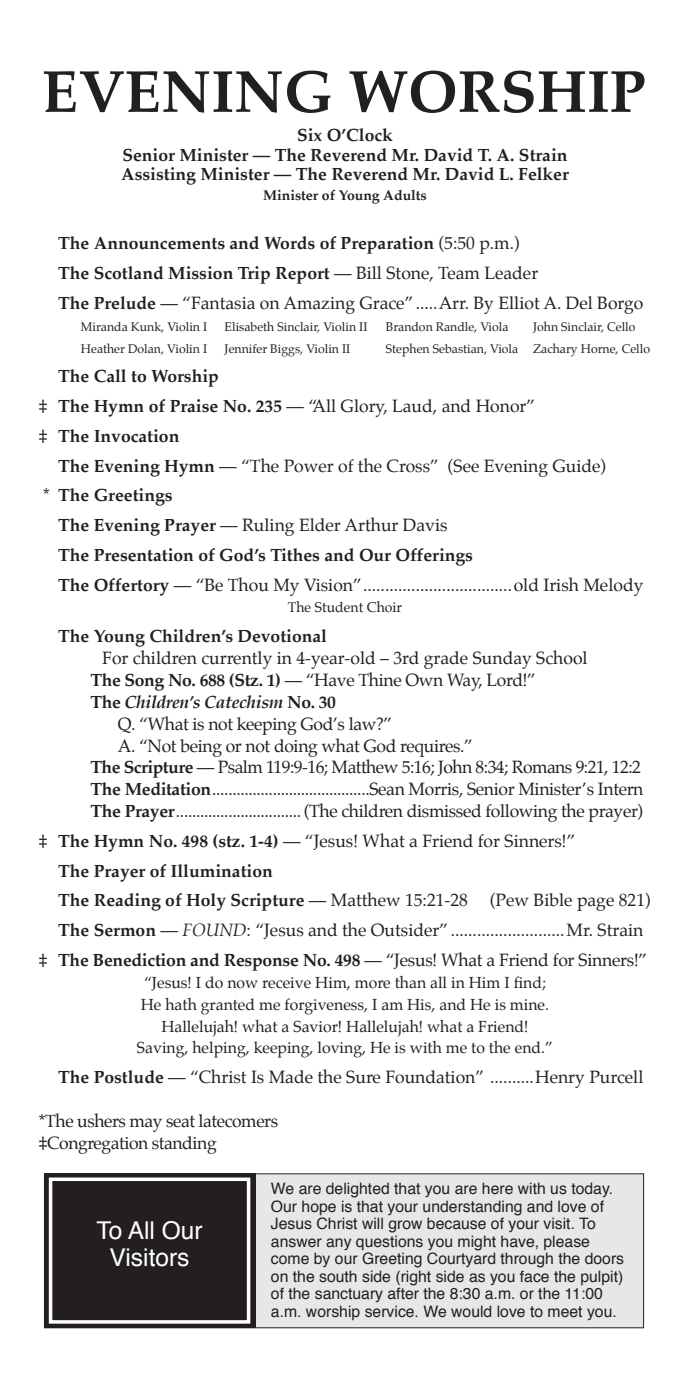
<style>
.page{position:relative;width:690px;height:1386px;background:#fff}
.page>*{position:absolute;margin:0;border:0;box-sizing:border-box;transform-origin:0 0}
.t1{font:700 59.5px "Palatino";color:#231f20}
.t2{font:24.5px/26.2px "Helvetica";color:#fff;text-align:center}
.t3{font:17.5px/29.8px "Palatino";letter-spacing:-.015em;color:#231f20}
.t4{font:700 17.5px/29.8px "Palatino";color:#231f20}
.t5{font:italic 700 17.5px "Palatino";letter-spacing:-.02em;color:#231f20}
.t6{font:15.75px/17.5px "Helvetica";color:#231f20}
.t7{font:15.75px/21.9px "Palatino";color:#231f20;text-align:center}
.t8{font:700 14px "Palatino";color:#231f20}
.t9{font:14px "Palatino";color:#231f20}
.t10{font:12.25px "Palatino";color:#231f20}
.s1{font-weight:700}
.s2{font-weight:400}
.s3{font-style:normal}
.s4{font-style:italic}
</style>
<div class="page">
<div style="left:44px;top:1174px;width:599px;height:154px;background:#e6e7e9"></div>
<div style="left:44px;top:1173px;width:211px;height:155px;background:#231f20"></div>
<div style="left:49px;top:1178px;width:201px;height:146px;border:4px solid #fff"></div>
<h1 class="t1" style="left:42px;top:41px;width:605px">EVENING WORSHIP</h1>
<p class="t4" style="left:121px;top:125px;width:449px;line-height:19.6px;text-align:center">Six O’Clock<br>Senior Minister — The Reverend Mr. David T. A. Strain<br>Assisting Minister — The Reverend Mr. David L. Felker</p>
<p class="t8" style="left:263px;top:183px;width:165px">Minister of Young Adults</p>
<p class="t3" style="left:58px;top:228px;width:586px"><span class="s1">The Announcements and Words of Preparation</span> (5:50 p.m.)<br><span class="s1">The Scotland Mission Trip Report</span> — Bill Stone, Team Leader<br><span class="s1">The Prelude</span> — “Fantasia on Amazing Grace” .....Arr. By Elliot A. Del Borgo</p>
<p class="t10" style="left:81px;top:316px;width:128px">Miranda Kunk, Violin I</p>
<p class="t10" style="left:224px;top:316px;width:144px">Elisabeth Sinclair, Violin II</p>
<p class="t10" style="left:385px;top:316px;width:124px">Brandon Randle, Viola</p>
<p class="t10" style="left:532px;top:316px;width:104px">John Sinclair, Cello</p>
<p class="t10" style="left:81px;top:338px;width:128px">Heather Dolan, Violin I</p>
<p class="t10" style="left:224px;top:338px;width:127px">Jennifer Biggs, Violin II</p>
<p class="t10" style="left:385px;top:338px;width:265px">Stephen Sebastian, Viola Zachary Horne, Cello</p>
<p class="t4" style="left:39px;top:361px;width:497px;text-indent:19px">The Call to Worship<br><span class="s2">‡</span> The Hymn of Praise No. 235 <span class="s2">— “All Glory, Laud, and Honor” ‡</span> The Invocation</p>
<p class="t3" style="left:58px;top:451px;width:549px"><span class="s1">The Evening Hymn</span> — “The Power of the Cross” (See Evening Guide)</p>
<p class="t4" style="left:43px;top:480px;width:131px"><span class="s2">*</span> The Greetings</p>
<p class="t3" style="left:58px;top:510px;width:390px"><span class="s1">The Evening Prayer</span> — Ruling Elder Arthur Davis</p>
<p class="t4" style="left:58px;top:540px;width:416px">The Presentation of God’s Tithes and Our Offerings</p>
<p class="t3" style="left:58px;top:570px;width:586px"><span class="s1">The Offertory</span> — “Be Thou My Vision”..................................old Irish Melody</p>
<p class="t9" style="left:287px;top:596px;width:116px">The Student Choir</p>
<p class="t4" style="left:58px;top:621px;width:270px">The Young Children’s Devotional</p>
<p class="t3" style="left:102px;top:643px;width:486px">For children currently in 4-year-old – 3rd grade Sunday School</p>
<p class="t3" style="left:90px;top:665px;width:447px"><span class="s1">The Song No. 688 (Stz. 1)</span> — “Have Thine Own Way, Lord!”</p>
<p class="t5" style="left:90px;top:688px;width:247px"><span class="s3">The</span> Children’s Catechism <span class="s3">No. 30</span></p>
<p class="t3" style="left:118px;top:709px;width:276px">Q. “What is not keeping God’s law?”</p>
<p class="t3" style="left:118px;top:731px;width:356px">A. “Not being or not doing what God requires.”</p>
<p class="t3" style="left:90px;top:753px;width:551px"><span class="s1">The Scripture</span> — Psalm 119:9-16; Matthew 5:16; John 8:34; Romans 9:21, 12:2</p>
<p class="t3" style="left:90px;top:774px;width:554px"><span class="s1">The Meditation</span>.......................................Sean Morris, Senior Minister’s Intern</p>
<p class="t3" style="left:90px;top:796px;width:554px"><span class="s1">The Prayer</span>............................... (The children dismissed following the prayer)</p>
<p class="t4" style="left:58px;top:826px;width:518px;text-indent:-19px"><span class="s2">‡</span> The Hymn No. 498 (stz. 1-4) <span class="s2">— “Jesus! What a Friend for Sinners!”<br></span>The Prayer of Illumination<br>The Reading of Holy Scripture <span class="s2">— Matthew 15:21-28</span></p>
<p class="t3" style="left:489px;top:886px;width:162px">(Pew Bible page 821)</p>
<p class="t3" style="left:58px;top:915px;width:586px"><span class="s1">The Sermon</span> — <span class="s4">FOUND</span>: “Jesus and the Outsider” ..........................Mr. Strain</p>
<p class="t3" style="left:39px;top:945px;width:609px">‡ <span class="s1">The Benediction and Response No. 498</span> — “Jesus! What a Friend for Sinners!”</p>
<p class="t7" style="left:137px;top:971px;width:417px">“Jesus! I do now receive Him, more than all in Him I find; He hath granted me forgiveness, I am His, and He is mine.<br>Hallelujah! what a Savior! Hallelujah! what a Friend!<br>Saving, helping, keeping, loving, He is with me to the end.”</p>
<p class="t3" style="left:58px;top:1062px;width:586px"><span class="s1">The Postlude</span> — “Christ Is Made the Sure Foundation” ..........Henry Purcell</p>
<p class="t3" style="left:39px;top:1110px;width:240px;line-height:21.9px">*The ushers may seat latecomers ‡Congregation standing</p>
<h2 class="t2" style="left:96px;top:1218px;width:108px">To All Our<br>Visitors</h2>
<p class="t6" style="left:271px;top:1181px;width:354px">We are delighted that you are here with us today.<br>Our hope is that your understanding and love of Jesus Christ will grow because of your visit. To answer any questions you might have, please come by our Greeting Courtyard through the doors on the south side (right side as you face the pulpit) of the sanctuary after the 8:30 a.m. or the 11:00 a.m. worship service. We would love to meet you.</p>
</div>
